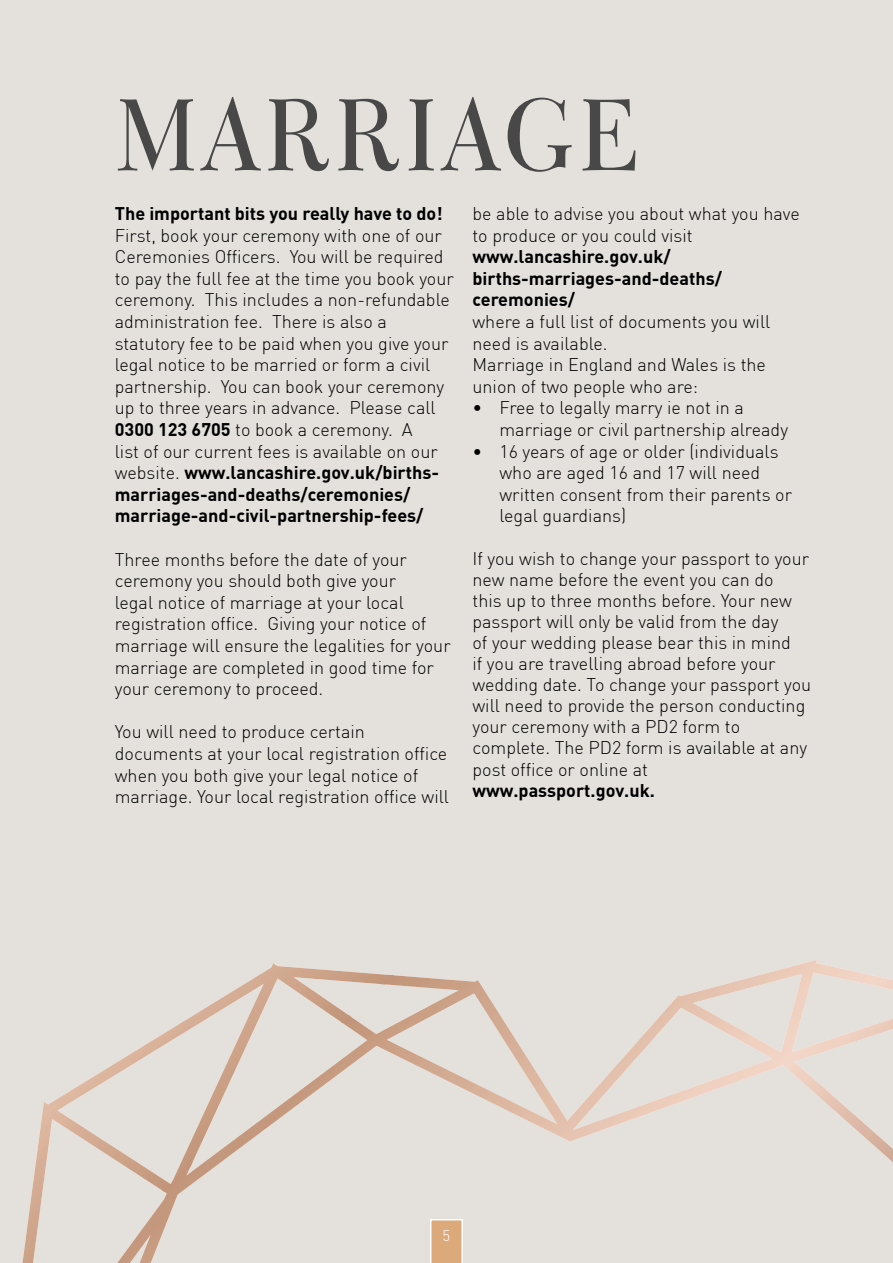
<style>
.page{position:relative;width:893px;height:1263px;background:#e4e1dc}
.page>*{position:absolute;margin:0;border:0;box-sizing:border-box;transform-origin:0 0}
.t1{font:97.95px "Bulmer BT";letter-spacing:.04em;color:#484848}
.t2{font:300 18px/21.6px "DIN Pro";color:#000}
.t3{font:700 18px/21.6px "DIN Pro";color:#000}
.t4{font:300 15px "DIN Pro";color:#fff}
.s1{font-weight:700}
</style>
<div class="page">
<svg style="left:22px;top:960px;width:871px;height:303px"></svg>
<h1 class="t1" style="left:115px;top:75px;width:526px">MARRIAGE</h1>
<p class="t3" style="left:115px;top:202px;width:329px">The important bits you really have to do!</p>
<p class="t2" style="left:115px;top:224px;width:341px">First, book your ceremony with one of our Ceremonies Officers. You will be required to pay the full fee at the time you book your ceremony. This includes a non-refundable administration fee. There is also a statutory fee to be paid when you give your legal notice to be married or form a civil partnership. You can book your ceremony up to three years in advance. Please call <span class="s1">0300 123 6705</span> to book a ceremony. A<br>list of our current fees is available on our website. <span class="s1">www.lancashire.gov.uk/births&shy;marriages-and-deaths/ceremonies/ marriage-and-civil-partnership-fees/</span></p>
<p class="t2" style="left:115px;top:548px;width:337px">Three months before the date of your ceremony you should both give your<br>legal notice of marriage at your local registration office. Giving your notice of marriage will ensure the legalities for your marriage are completed in good time for your ceremony to proceed.</p>
<p class="t2" style="left:115px;top:721px;width:336px">You will need to produce certain documents at your local registration office when you both give your legal notice of marriage. Your local registration office will</p>
<p class="t2" style="left:472px;top:202px;width:329px">be able to advise you about what you have to produce or you could visit</p>
<p class="t3" style="left:472px;top:245px;width:251px">www.lancashire.gov.uk/ births-marriages-and-deaths/ ceremonies/</p>
<p class="t2" style="left:472px;top:310px;width:299px">where a full list of documents you will need is available.<br>Marriage in England and Wales is the union of two people who are:</p>
<p class="t2" style="left:499px;top:397px;width:290px;text-indent:-27px">• Free to legally marry ie not in a marriage or civil partnership already</p>
<p class="t2" style="left:499px;top:440px;width:294px;text-indent:-27px">• 16 years of age or older (individuals who are aged 16 and 17 will need written consent from their parents or legal guardians)</p>
<p class="t2" style="left:472px;top:548px;width:340px;line-height:21px">If you wish to change your passport to your new name before the event you can do<br>this up to three months before. Your new passport will only be valid from the day<br>of your wedding please bear this in mind<br>if you are travelling abroad before your wedding date. To change your passport you will need to provide the person conducting your ceremony with a PD2 form to complete. The PD2 form is available at any post office or online at</p>
<p class="t3" style="left:472px;top:779px;width:184px">www.passport.gov.uk.</p>
<p class="t4" style="left:442px;top:1226px;width:9px">5</p>
</div>
